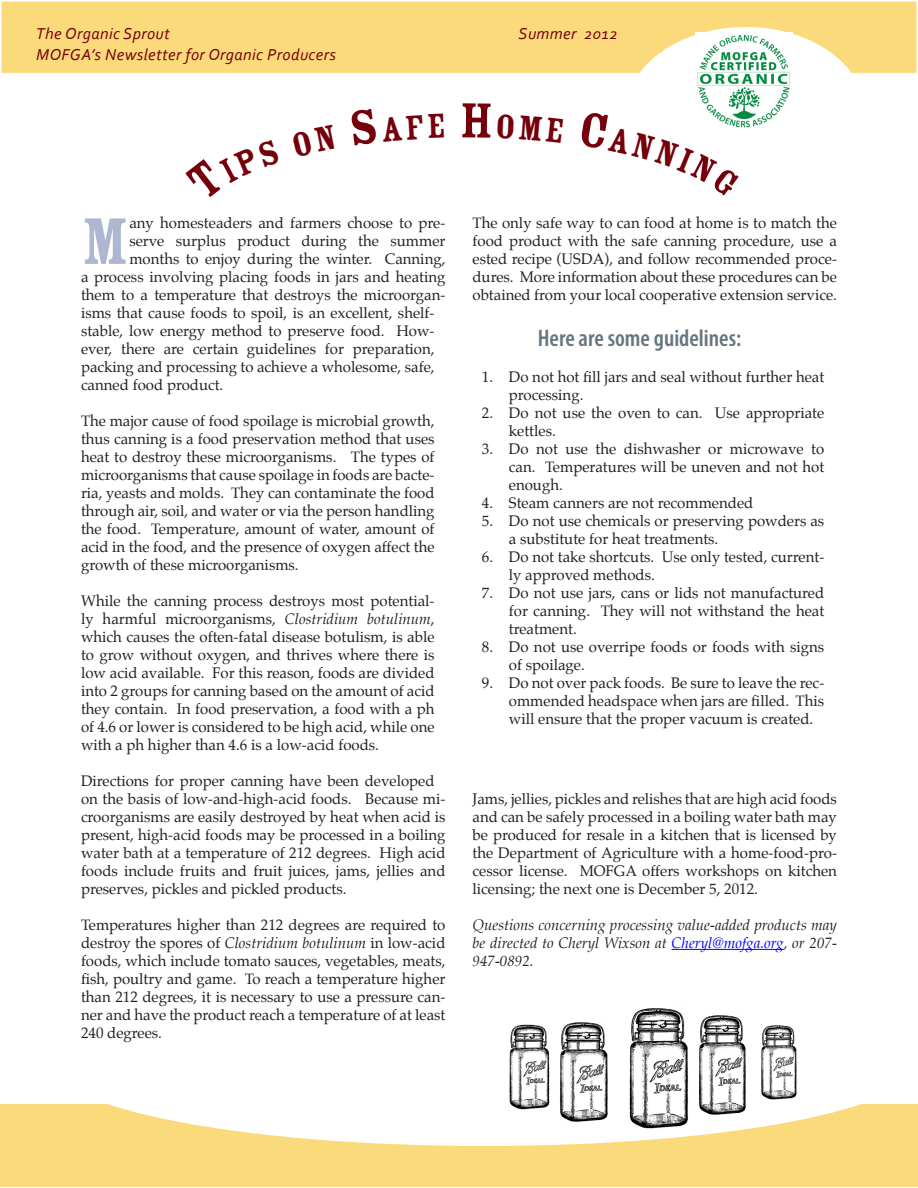
<style>
.page{position:relative;width:918px;height:1188px;background:#fff}
.page>*{position:absolute;margin:0;border:0;box-sizing:border-box;transform-origin:0 0}
.t1{font:72.15px "Rosewood Std Fill";color:#aeb6d2}
.t2{font:600 condensed 24px "Myriad Pro";color:#667680}
.Address{font:italic 16.5px "Corbel";letter-spacing:.025em;color:#75000b}
.List_Paragraph{font:15px/18px "Palatino";color:#231f20;text-align:justify}
.t3{font:italic 15px/18px "Palatino";color:#231f20;text-align:justify}
.s1{font-style:italic}
.s2{color:#00f}
</style>
<div class="page">
<div style="left:0;top:1105px;width:917px;height:82px;background:#fbda7b"></div>
<div style="left:52px;top:980px;width:865px;height:165px;background:#fff;border-radius:50%"></div>
<div style="left:1px;top:1px;width:916px;height:73px;background:#fbda7b"></div>
<div style="left:0;top:0;width:918px;height:74px;border:2px solid #fff"></div>
<div style="left:627px;top:28px;width:237px;height:168px;background:#fff;border-radius:50%"></div>
<img style="left:696px;top:32px;width:96px;height:96px">
<hr style="left:672px;top:949px;width:112px;height:1px;background:#00f">
<img style="left:699px;top:1015px;width:47px;height:100px">
<img style="left:629px;top:1008px;width:59px;height:121px">
<img style="left:560px;top:1022px;width:48px;height:100px">
<img style="left:761px;top:1025px;width:36px;height:75px">
<img style="left:509px;top:1024px;width:41px;height:86px">
<svg style="left:696px;top:111px;width:44px;height:17px"></svg>
<p class="Address" style="left:36px;top:23px;width:135px">The Organic Sprout</p>
<p class="Address" style="left:519px;top:23px;width:101px">Summer 2012</p>
<p class="Address" style="left:36px;top:44px;width:301px">MOFGA’s Newsletter for Organic Producers</p>
<p class="t1" style="left:81px;top:202px;width:50px">M</p>
<p class="List_Paragraph" style="left:129px;top:214px;width:318px">any homesteaders and farmers choose to pre-</p>
<p class="List_Paragraph" style="left:129px;top:232px;width:318px">serve surplus product during the summer</p>
<p class="List_Paragraph" style="left:129px;top:250px;width:318px">months to enjoy during the winter. Canning,</p>
<p class="List_Paragraph" style="left:81px;top:268px;width:366px">a process involving placing foods in jars and heating</p>
<p class="List_Paragraph" style="left:81px;top:286px;width:366px">them to a temperature that destroys the microorgan-</p>
<p class="List_Paragraph" style="left:81px;top:304px;width:355px">isms that cause foods to spoil, is an excellent, shelf-</p>
<p class="List_Paragraph" style="left:81px;top:322px;width:355px">stable, low energy method to preserve food. How-</p>
<p class="List_Paragraph" style="left:81px;top:340px;width:355px">ever, there are certain guidelines for preparation,</p>
<p class="List_Paragraph" style="left:81px;top:358px;width:355px">packing and processing to achieve a wholesome, safe,</p>
<p class="List_Paragraph" style="left:81px;top:376px;width:144px">canned food product.</p>
<p class="List_Paragraph" style="left:81px;top:412px;width:355px">The major cause of food spoilage is microbial growth, thus canning is a food preservation method that uses heat to destroy these microorganisms. The types of microorganisms that cause spoilage in foods are bacte&shy;ria, yeasts and molds. They can contaminate the food through air, soil, and water or via the person handling the food. Temperature, amount of water, amount of acid in the food, and the presence of oxygen affect the growth of these microorganisms.</p>
<p class="List_Paragraph" style="left:81px;top:592px;width:355px">While the canning process destroys most potential&shy;ly harmful microorganisms, <span class="s1">Clostridium botulinum</span>, which causes the often-fatal disease botulism, is able to grow without oxygen, and thrives where there is low acid available. For this reason, foods are divided into 2 groups for canning based on the amount of acid they contain. In food preservation, a food with a ph of 4.6 or lower is considered to be high acid, while one with a ph higher than 4.6 is a low-acid foods.</p>
<p class="List_Paragraph" style="left:81px;top:772px;width:366px;text-align:left">Directions for proper canning have been developed on the basis of low-and-high-acid foods. Because mi&shy;croorganisms are easily destroyed by heat when acid is present, high-acid foods may be processed in a boiling water bath at a temperature of 212 degrees. High acid foods include fruits and fruit juices, jams, jellies and preserves, pickles and pickled products.</p>
<p class="List_Paragraph" style="left:81px;top:916px;width:366px">Temperatures higher than 212 degrees are required to destroy the spores of <span class="s1">Clostridium botulinum</span> in low-acid foods, which include tomato sauces, vegetables, meats, fish, poultry and game. To reach a temperature higher than 212 degrees, it is necessary to use a pressure can&shy;ner and have the product reach a temperature of at least 240 degrees.</p>
<p class="List_Paragraph" style="left:472px;top:214px;width:366px">The only safe way to can food at home is to match the food product with the safe canning procedure, use a ested recipe (USDA), and follow recommended proce&shy;dures. More information about these procedures can be obtained from your local cooperative extension service.</p>
<p class="t2" style="left:538px;top:323px;width:205px">Here are some guidelines:</p>
<p class="List_Paragraph" style="left:509px;top:368px;width:317px;text-indent:-27px">1. Do not hot fill jars and seal without further heat processing.</p>
<p class="List_Paragraph" style="left:509px;top:404px;width:317px;text-indent:-27px">2. Do not use the oven to can. Use appropriate kettles.</p>
<p class="List_Paragraph" style="left:509px;top:440px;width:317px;text-indent:-27px">3. Do not use the dishwasher or microwave to can. Temperatures will be uneven and not hot enough.</p>
<p class="List_Paragraph" style="left:482px;top:494px;width:273px">4. Steam canners are not recommended</p>
<p class="List_Paragraph" style="left:509px;top:512px;width:317px;text-indent:-27px">5. Do not use chemicals or preserving powders as a substitute for heat treatments.</p>
<p class="List_Paragraph" style="left:509px;top:548px;width:317px;text-indent:-27px">6. Do not take shortcuts. Use only tested, current&shy;ly approved methods.</p>
<p class="List_Paragraph" style="left:509px;top:584px;width:317px;text-indent:-27px">7. Do not use jars, cans or lids not manufactured for canning. They will not withstand the heat treatment.</p>
<p class="List_Paragraph" style="left:509px;top:638px;width:317px;text-indent:-27px">8. Do not use overripe foods or foods with signs of spoilage.</p>
<p class="List_Paragraph" style="left:509px;top:674px;width:317px;text-indent:-27px">9. Do not over pack foods. Be sure to leave the rec&shy;ommended headspace when jars are filled. This will ensure that the proper vacuum is created.</p>
<p class="List_Paragraph" style="left:472px;top:790px;width:366px">Jams, jellies, pickles and relishes that are high acid foods and can be safely processed in a boiling water bath may be produced for resale in a kitchen that is licensed by the Department of Agriculture with a home-food-pro&shy;cessor license. MOFGA offers workshops on kitchen licensing; the next one is December 5, 2012.</p>
<p class="t3" style="left:472px;top:916px;width:366px">Questions concerning processing value-added products may be directed to Cheryl Wixson at <span class="s2">Cheryl@mofga.org</span>, or 207- 947-0892.</p>
</div>
